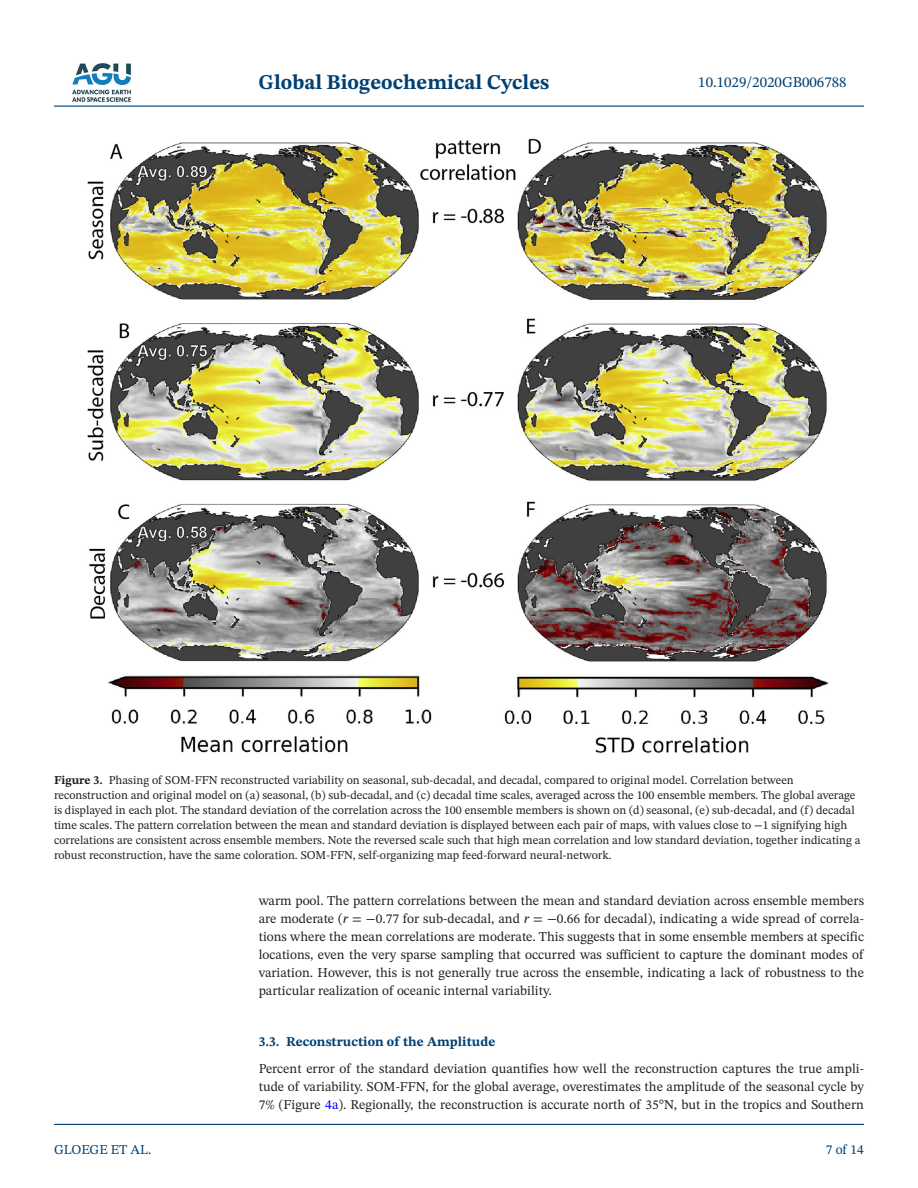
<style>
.page{position:relative;width:918px;height:1188px;background:#fff}
.page>*{position:absolute;margin:0;border:0;box-sizing:border-box;transform-origin:0 0}
.t1{font:700 21px "STIX Two Text";color:#004073}
.t2{font:15px "STIX Two Text";color:#004073}
.t3{font:13.5px/18px "STIX Two Text";color:#231f20;text-align:justify}
.t4{font:700 13.5px "STIX Two Text";color:#004073}
.t5{font:13.5px "STIX Two Text";color:#004073}
.t6{font:12px/15px "STIX Two Text";color:#231f20}
.s1{font-weight:700}
.s2{font-style:italic}
.s3{color:#00f}
</style>
<div class="page">
<hr style="left:54px;top:106px;width:810px;height:1px;background:#004073">
<hr style="left:54px;top:1124px;width:810px;height:1px;background:#004073">
<img style="left:72px;top:63px;width:59px;height:39px">
<img style="left:87px;top:138px;width:742px;height:616px">
<h1 class="t1" style="left:259px;top:67px;width:292px">Global Biogeochemical Cycles</h1>
<p class="t2" style="left:698px;top:72px;width:150px">10.1029/2020GB006788</p>
<p class="t6" style="left:54px;top:772px;width:808px"><span class="s1">Figure 3.</span> Phasing of SOM-FFN reconstructed variability on seasonal, sub-decadal, and decadal, compared to original model. Correlation between reconstruction and original model on (a) seasonal, (b) sub-decadal, and (c) decadal time scales, averaged across the 100 ensemble members. The global average is displayed in each plot. The standard deviation of the correlation across the 100 ensemble members is shown on (d) seasonal, (e) sub-decadal, and (f) decadal time scales. The pattern correlation between the mean and standard deviation is displayed between each pair of maps, with values close to −1 signifying high correlations are consistent across ensemble members. Note the reversed scale such that high mean correlation and low standard deviation, together indicating a robust reconstruction, have the same coloration. SOM-FFN, self-organizing map feed-forward neural-network.</p>
<p class="t5" style="left:54px;top:1140px;width:99px">GLOEGE ET AL.</p>
<p class="t3" style="left:259px;top:891px;width:607px">warm pool. The pattern correlations between the mean and standard deviation across ensemble members are moderate (<span class="s2">r</span> = −0.77 for sub-decadal, and <span class="s2">r</span> = −0.66 for decadal), indicating a wide spread of correla&shy;tions where the mean correlations are moderate. This suggests that in some ensemble members at specific locations, even the very sparse sampling that occurred was sufficient to capture the dominant modes of variation. However, this is not generally true across the ensemble, indicating a lack of robustness to the particular realization of oceanic internal variability.</p>
<p class="t4" style="left:259px;top:1032px;width:238px">3.3. Reconstruction of the Amplitude</p>
<p class="t3" style="left:259px;top:1060px;width:607px">Percent error of the standard deviation quantifies how well the reconstruction captures the true ampli&shy;tude of variability. SOM-FFN, for the global average, overestimates the amplitude of the seasonal cycle by 7% (Figure <span class="s3">4a</span>). Regionally, the reconstruction is accurate north of 35°N, but in the tropics and Southern</p>
<p class="t5" style="left:826px;top:1140px;width:40px">7 of 14</p>
</div>
